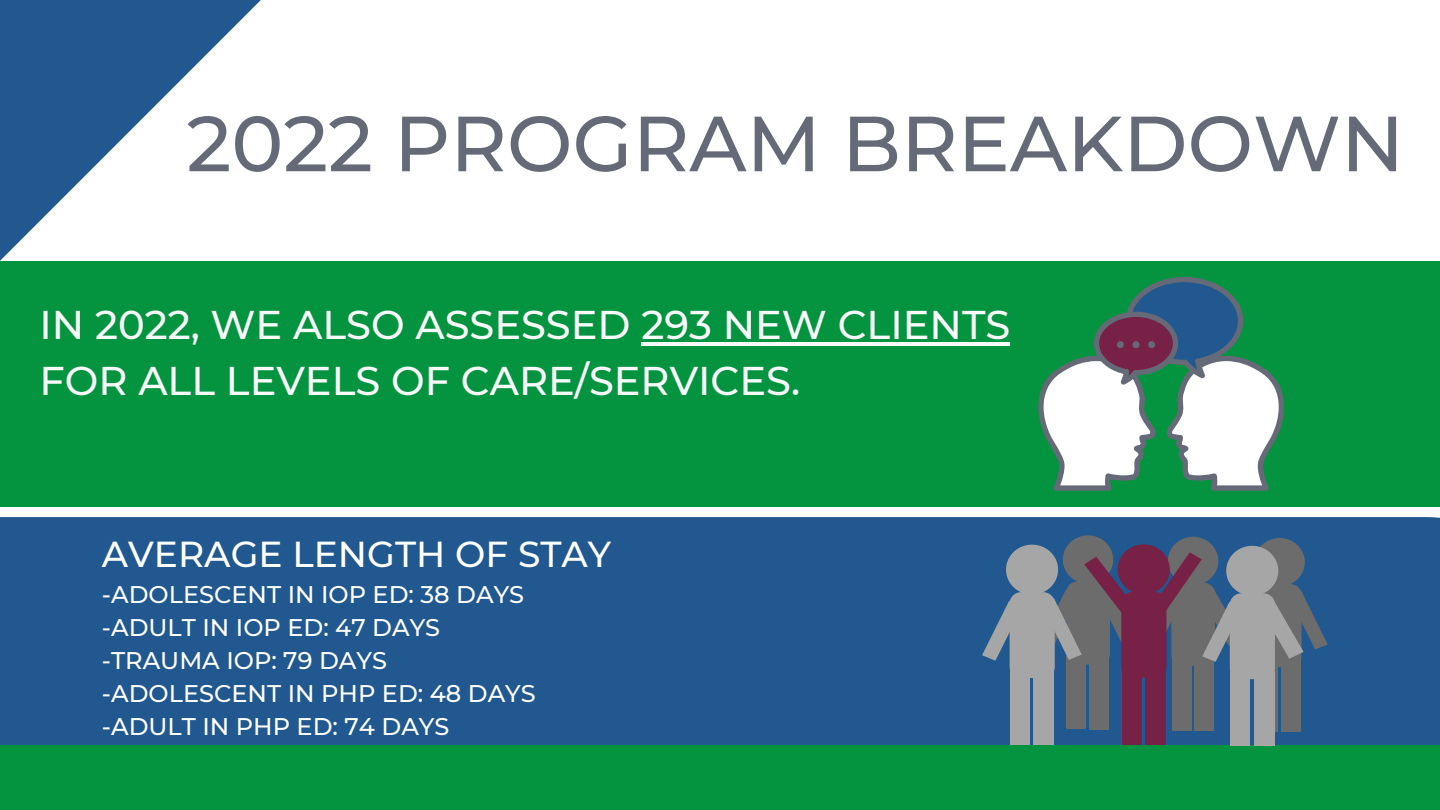
<style>
.page{position:relative;width:1440px;height:810px;background:#fff}
.page>*{position:absolute;margin:0;border:0;box-sizing:border-box;transform-origin:0 0}
.t1{font:500 78px "Montserrat";color:#656978}
.t2{font:500 40px/55.5px "Montserrat";color:#f8fbfa}
.t3{font:500 36.1px "Montserrat";color:#fff}
.t4{font:500 24.1px "Montserrat";color:#fff}
</style>
<div class="page">
<svg style="left:0;top:0;width:261px;height:261px"></svg>
<div style="left:0;top:517px;width:1440px;height:228px;background:#20588f"></div>
<div style="left:0;top:745px;width:1440px;height:65px;background:#04943f"></div>
<div style="left:0;top:261px;width:1440px;height:246px;background:#04943f"></div>
<div style="left:1067px;top:657px;width:19px;height:72px;background:#6c6c6c"></div>
<svg style="left:1274px;top:667px;width:4px;height:65px"></svg>
<div style="left:1089px;top:657px;width:20px;height:72px;background:#6c6c6c"></div>
<div style="left:1281px;top:660px;width:20px;height:72px;background:#6c6c6c"></div>
<div style="left:1172px;top:658px;width:19px;height:72px;background:#6c6c6c"></div>
<div style="left:1171px;top:583px;width:44px;height:83px;background:#6c6c6c;border-radius:11px"></div>
<div style="left:1195px;top:659px;width:19px;height:72px;background:#6c6c6c"></div>
<div style="left:1010px;top:670px;width:20px;height:75px;background:#a6a6a6"></div>
<div style="left:1010px;top:592px;width:45px;height:86px;background:#a6a6a6;border-radius:11px"></div>
<div style="left:1034px;top:670px;width:20px;height:75px;background:#a6a6a6"></div>
<div style="left:1122px;top:670px;width:20px;height:74px;background:#762145"></div>
<div style="left:1121px;top:592px;width:45px;height:86px;background:#762145;border-radius:11px"></div>
<div style="left:1145px;top:670px;width:21px;height:75px;background:#762145"></div>
<div style="left:1230px;top:671px;width:20px;height:75px;background:#a6a6a6"></div>
<div style="left:1230px;top:593px;width:45px;height:86px;background:#a6a6a6;border-radius:11px"></div>
<svg style="left:982px;top:535px;width:346px;height:127px"></svg>
<div style="left:1254px;top:672px;width:20px;height:74px;background:#a6a6a6"></div>
<svg style="left:1038px;top:277px;width:246px;height:214px"></svg>
<div style="left:1117px;top:341px;width:7px;height:7px;background:#656978;border-radius:50%"></div>
<div style="left:1133px;top:341px;width:6px;height:7px;background:#656978;border-radius:50%"></div>
<div style="left:1148px;top:341px;width:7px;height:7px;background:#656978;border-radius:50%"></div>
<hr style="left:641px;top:342px;width:369px;height:3px;background:#f8fbfa">
<p class="t1" style="left:187px;top:96px;width:1219px">2022 PROGRAM BREAKDOWN</p>
<p class="t2" style="left:40px;top:297px;width:972px">IN 2022, WE ALSO ASSESSED 293 NEW CLIENTS<br>FOR ALL LEVELS OF CARE/SERVICES.</p>
<p class="t3" style="left:102px;top:532px;width:511px">AVERAGE LENGTH OF STAY</p>
<p class="t4" style="left:102px;top:580px;width:424px">-ADOLESCENT IN IOP ED: 38 DAYS</p>
<p class="t4" style="left:102px;top:613px;width:340px">-ADULT IN IOP ED: 47 DAYS</p>
<p class="t4" style="left:102px;top:646px;width:287px">-TRAUMA IOP: 79 DAYS</p>
<p class="t4" style="left:102px;top:679px;width:435px">-ADOLESCENT IN PHP ED: 48 DAYS</p>
<p class="t4" style="left:102px;top:712px;width:349px">-ADULT IN PHP ED: 74 DAYS</p>
</div>
